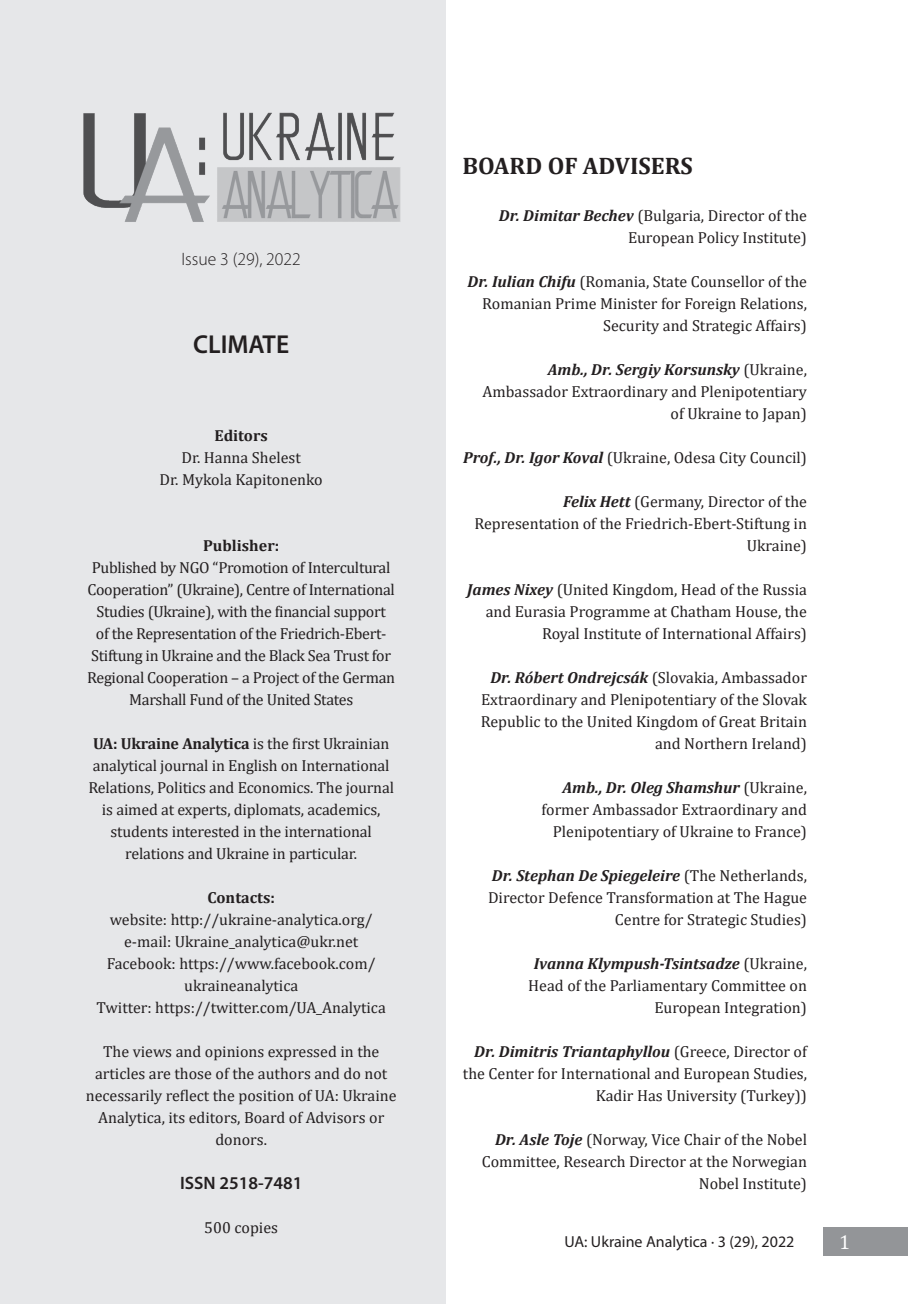
<style>
.page{position:relative;width:908px;height:1304px;background:#fff}
.page>*{position:absolute;margin:0;border:0;box-sizing:border-box;transform-origin:0 0}
.t1{font:600 26px "Myriad Pro";color:#231f20}
.t2{font:700 24px "Cambria";color:#231f20}
.t3{font:20px "Cambria";color:#fff}
.t4{font:300 18px "Myriad Pro";color:#231f20}
.t5{font:600 18px "Myriad Pro";color:#231f20}
.t6{font:16px/22px "Cambria";color:#231f20;text-align:right}
.t7{font:16px/22px "Cambria";letter-spacing:-.02em;color:#231f20;text-align:center}
.t8{font:16px "Myriad Pro";color:#231f20}
.t9{font:700 16px "Cambria";color:#231f20}
.s1{font-weight:700}
.s2{font-weight:700;font-style:italic}
</style>
<div class="page">
<div style="left:822px;top:1227px;width:85px;height:28px;background:#939598"></div>
<div style="left:0;top:0;width:445px;height:1304px;background:#e6e7e9"></div>
<img style="left:83px;top:112px;width:318px;height:110px">
<p class="t4" style="left:181px;top:249px;width:121px">Issue 3 (29), 2022</p>
<h1 class="t1" style="left:193px;top:328px;width:97px">CLIMATE</h1>
<p class="t9" style="left:214px;top:425px;width:55px">Editors</p>
<p class="t6" style="left:159px;top:447px;width:164px;text-align:center">Dr. Hanna Shelest<br>Dr. Mykola Kapitonenko</p>
<p class="t9" style="left:203px;top:535px;width:78px">Publisher:</p>
<p class="t7" style="left:87px;top:557px;width:309px">Published by NGO “Promotion of Intercultural Cooperation” (Ukraine), Centre of International Studies (Ukraine), with the financial support<br>of the Representation of the Friedrich-Ebert-Stiftung in Ukraine and the Black Sea Trust for Regional Cooperation – a Project of the German Marshall Fund of the United States</p>
<p class="t6" style="left:88px;top:733px;width:307px;text-align:center"><span class="s1">UA: Ukraine Analytica</span> is the first Ukrainian analytical journal in English on International Relations, Politics and Economics. The journal is aimed at experts, diplomats, academics, students interested in the international relations and Ukraine in particular.</p>
<p class="t9" style="left:207px;top:887px;width:69px">Contacts:</p>
<p class="t6" style="left:96px;top:909px;width:290px;text-align:center">website: http://ukraine-analytica.org/ e-mail: Ukraine_analytica@ukr.net Facebook: https://www.facebook.com/ ukraineanalytica<br>Twitter: https://twitter.com/UA_Analytica</p>
<p class="t6" style="left:86px;top:1041px;width:312px;text-align:center">The views and opinions expressed in the articles are those of the authors and do not necessarily reflect the position of UA: Ukraine Analytica, its editors, Board of Advisors or donors.</p>
<p class="t5" style="left:180px;top:1172px;width:124px">ISSN 2518-7481</p>
<p class="t6" style="left:204px;top:1217px;width:75px">500 copies</p>
<h2 class="t2" style="left:462px;top:149px;width:232px">BOARD OF ADVISERS</h2>
<p class="t6" style="left:498px;top:205px;width:309px"><span class="s2">Dr. Dimitar Bechev</span> (Bulgaria, Director of the<br>European Policy Institute)</p>
<p class="t6" style="left:467px;top:271px;width:341px"><span class="s2">Dr. Iulian Chifu</span> (Romania, State Counsellor of the<br>Romanian Prime Minister for Foreign Relations,<br>Security and Strategic Affairs)</p>
<p class="t6" style="left:482px;top:359px;width:326px"><span class="s2">Amb., Dr. Sergiy Korsunsky</span> (Ukraine,<br>Ambassador Extraordinary and Plenipotentiary of Ukraine to Japan)</p>
<p class="t6" style="left:463px;top:447px;width:345px"><span class="s2">Prof., Dr. Igor Koval</span> (Ukraine, Odesa City Council)</p>
<p class="t6" style="left:474px;top:491px;width:334px"><span class="s2">Felix Hett</span> (Germany, Director of the<br>Representation of the Friedrich-Ebert-Stiftung in<br>Ukraine)</p>
<p class="t6" style="left:467px;top:579px;width:341px"><span class="s2">James Nixey</span> (United Kingdom, Head of the Russia and Eurasia Programme at Chatham House, the<br>Royal Institute of International Affairs)</p>
<p class="t6" style="left:480px;top:667px;width:327px"><span class="s2">Dr. Róbert Ondrejcsák</span> (Slovakia, Ambassador Extraordinary and Plenipotentiary of the Slovak Republic to the United Kingdom of Great Britain and Northern Ireland)</p>
<p class="t6" style="left:541px;top:777px;width:267px"><span class="s2">Amb., Dr. Oleg Shamshur</span> (Ukraine, former Ambassador Extraordinary and<br>Plenipotentiary of Ukraine to France)</p>
<p class="t6" style="left:488px;top:865px;width:320px"><span class="s2">Dr. Stephan De Spiegeleire</span> (The Netherlands,<br>Director Defence Transformation at The Hague<br>Centre for Strategic Studies)</p>
<p class="t6" style="left:528px;top:953px;width:280px"><span class="s2">Ivanna Klympush-Tsintsadze</span> (Ukraine,<br>Head of the Parliamentary Committee on<br>European Integration)</p>
<p class="t6" style="left:462px;top:1041px;width:345px"><span class="s2">Dr. Dimitris Triantaphyllou</span> (Greece, Director of the Center for International and European Studies,<br>Kadir Has University (Turkey))</p>
<p class="t6" style="left:481px;top:1129px;width:327px"><span class="s2">Dr. Asle Toje</span> (Norway, Vice Chair of the Nobel<br>Committee, Research Director at the Norwegian<br>Nobel Institute)</p>
<p class="t8" style="left:564px;top:1232px;width:231px">UA: Ukraine Analytica · 3 (29), 2022</p>
<p class="t3" style="left:838px;top:1230px;width:13px">1</p>
</div>
